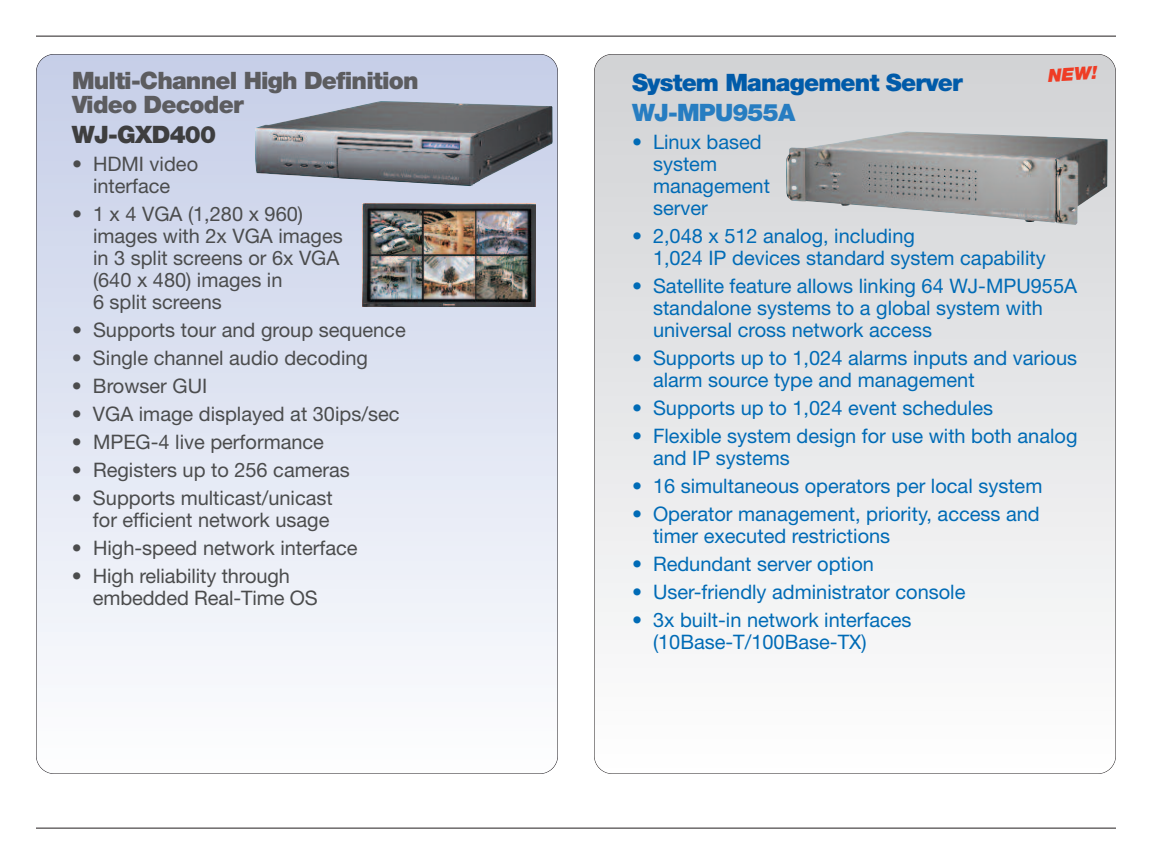
<style>
.page{position:relative;width:1152px;height:864px;background:#fff}
.page>*{position:absolute;margin:0;border:0;box-sizing:border-box;transform-origin:0 0}
.t1{font:900 24px/24px "Helvetica Neue";letter-spacing:-.035em;color:#5c5c5f}
.t2{font:900 24px "Helvetica Neue";letter-spacing:-.035em;color:#015ba9}
.t3{font:900 24px "Helvetica Neue";letter-spacing:-.035em;color:#277dc1}
.t4{font:900 24px "Helvetica Neue";letter-spacing:-.035em;color:#3e3e3f}
.t5{font:20px/22px "Helvetica Neue";color:#006bb6}
.t6{font:20px/22px "Helvetica Neue";color:#4b4c4d}
.t7{font:italic 900 18px "Helvetica Neue";color:#ef3c25}
</style>
<div class="page">
<div style="left:36px;top:54px;width:522px;height:720px;background:linear-gradient(to bottom,#c5cde7,#fdfefe);border-radius:18px"></div>
<div style="left:594px;top:54px;width:522px;height:720px;background:linear-gradient(to bottom,#d1d2d4,#fefefe);border-radius:18px"></div>
<hr style="left:36px;top:828px;width:1080px;height:1px;background:#231f20">
<hr style="left:36px;top:36px;width:1080px;height:1px;background:#231f20">
<img style="left:786px;top:131px;width:322px;height:94px">
<img style="left:255px;top:101px;width:298px;height:85px">
<img style="left:363px;top:203px;width:173px;height:104px">
<p class="t1" style="left:72px;top:71px;width:348px">Multi-Channel High Definition<br>Video Decoder</p>
<p class="t4" style="left:72px;top:126px;width:146px">WJ-GXD400</p>
<p class="t6" style="left:72px;top:155px;width:128px;text-align:center">• HDMI video interface</p>
<p class="t6" style="left:93px;top:205px;width:251px;text-indent:-21px">• 1 x 4 VGA (1,280 x 960) images with 2x VGA images in 3 split screens or 6x VGA (640 x 480) images in<br>6 split screens</p>
<p class="t6" style="left:72px;top:321px;width:335px">• Supports tour and group sequence</p>
<p class="t6" style="left:72px;top:349px;width:298px">• Single channel audio decoding</p>
<p class="t6" style="left:72px;top:377px;width:137px">• Browser GUI</p>
<p class="t6" style="left:72px;top:405px;width:329px">• VGA image displayed at 30ips/sec</p>
<p class="t6" style="left:72px;top:433px;width:254px">• MPEG-4 live performance</p>
<p class="t6" style="left:72px;top:461px;width:279px">• Registers up to 256 cameras</p>
<p class="t6" style="left:72px;top:489px;width:262px;text-align:right">• Supports multicast/unicast for efficient network usage</p>
<p class="t6" style="left:72px;top:539px;width:287px">• High-speed network interface</p>
<p class="t6" style="left:93px;top:567px;width:226px;text-indent:-21px">• High reliability through embedded Real-Time OS</p>
<p class="t7" style="left:1048px;top:69px;width:51px;rotate:-3deg">NEW!</p>
<p class="t2" style="left:632px;top:74px;width:332px">System Management Server</p>
<p class="t3" style="left:632px;top:104px;width:165px">WJ-MPU955A</p>
<p class="t5" style="left:653px;top:133px;width:119px;text-indent:-21px">• Linux based system management server</p>
<p class="t5" style="left:653px;top:227px;width:394px;text-indent:-21px">• 2,048 x 512 analog, including<br>1,024 IP devices standard system capability</p>
<p class="t5" style="left:653px;top:277px;width:426px;text-indent:-21px">• Satellite feature allows linking 64 WJ-MPU955A standalone systems to a global system with universal cross network access</p>
<p class="t5" style="left:653px;top:349px;width:426px;text-indent:-21px">• Supports up to 1,024 alarms inputs and various alarm source type and management</p>
<p class="t5" style="left:632px;top:399px;width:363px">• Supports up to 1,024 event schedules</p>
<p class="t5" style="left:653px;top:427px;width:426px;text-indent:-21px">• Flexible system design for use with both analog and IP systems</p>
<p class="t5" style="left:632px;top:477px;width:412px">• 16 simultaneous operators per local system</p>
<p class="t5" style="left:653px;top:505px;width:388px;text-indent:-21px">• Operator management, priority, access and timer executed restrictions</p>
<p class="t5" style="left:632px;top:555px;width:244px">• Redundant server option</p>
<p class="t5" style="left:632px;top:583px;width:335px">• User-friendly administrator console</p>
<p class="t5" style="left:653px;top:611px;width:260px;text-indent:-21px">• 3x built-in network interfaces (10Base-T/100Base-TX)</p>
</div>
